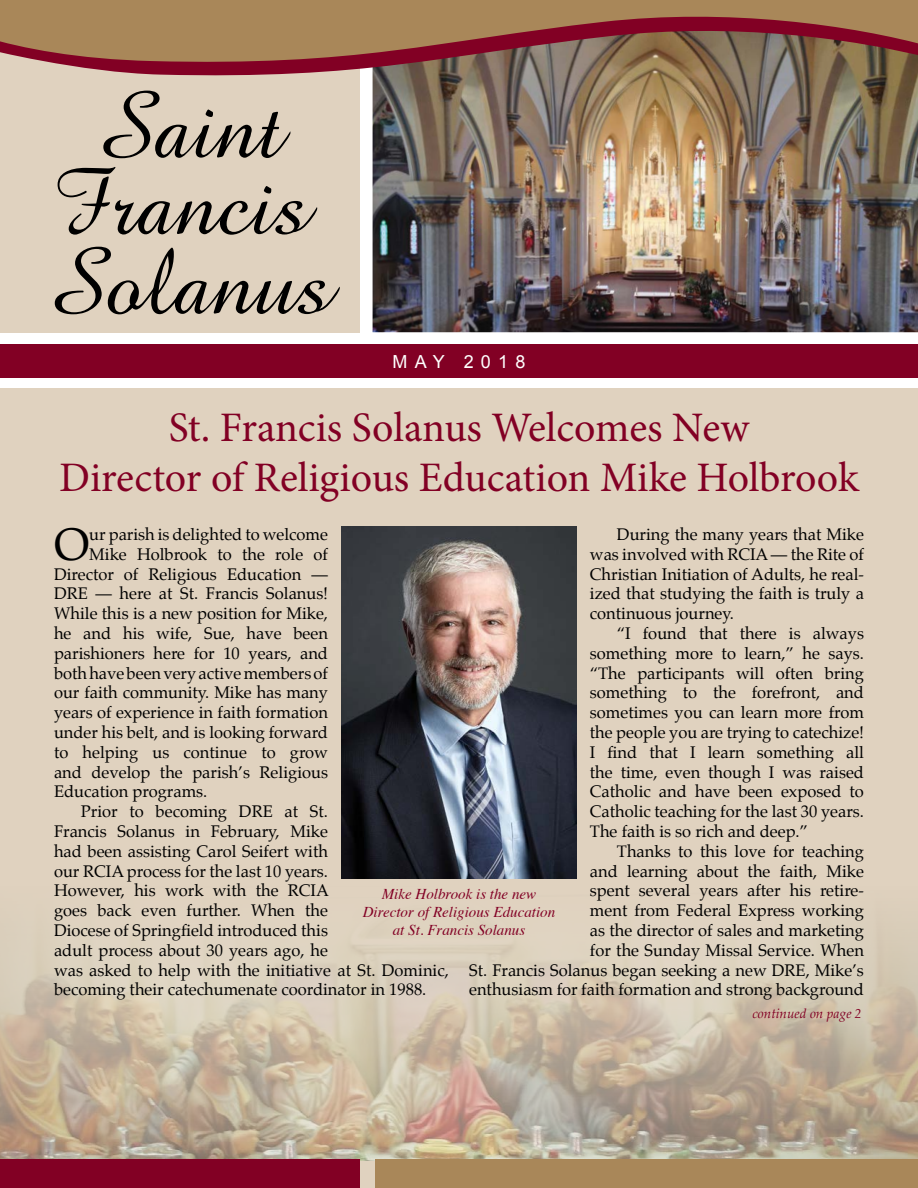
<style>
.page{position:relative;width:918px;height:1188px;background:#fff}
.page>*{position:absolute;margin:0;border:0;box-sizing:border-box;transform-origin:0 0}
.t1{font:96px/156px "Amaze Normal";color:#000;text-align:center}
.t2{font:44.85px "Palatino";color:#000}
.t3{font:42px/50.4px "Minion Pro";letter-spacing:-.005em;color:#820024;text-align:center}
.t4{font:18px "Arial";letter-spacing:.4em;color:#fff}
.t5{font:16.5px/19.8px "Palatino";color:#000;text-align:justify}
.t6{font:italic 15px/18px "Times";color:#820024;text-align:center}
.t7{font:italic 13.5px "Palatino Linotype";color:#820024}
</style>
<div class="page">
<div style="left:0;top:388px;width:918px;height:800px;background:#e0d2bf"></div>
<div style="left:0;top:344px;width:918px;height:34px;background:#820024"></div>
<img style="left:373px;top:80px;width:545px;height:252px">
<div style="left:0;top:0;width:360px;height:332px;background:#e0d2bf"></div>
<svg style="left:73px;top:66px;width:845px;height:14px"></svg>
<svg style="left:0;top:0;width:918px;height:66px;background:#9a6a4f"></svg>
<img style="left:0;top:878px;width:918px;height:282px">
<div style="left:375px;top:1160px;width:543px;height:28px;background:#a98759"></div>
<div style="left:0;top:1160px;width:360px;height:28px;background:#820024"></div>
<img style="left:342px;top:526px;width:234px;height:353px">
<h1 class="t1" style="left:44px;top:46px;width:289px">Saint<br>Solanus</h1>
<h1 class="t1" style="left:50px;top:122px;width:260px">Francis</h1>
<p class="t4" style="left:393px;top:350px;width:134px">MAY 2018</p>
<h3 class="t3" style="left:59px;top:402px;width:801px">St. Francis Solanus Welcomes New<br>Director of Religious Education Mike Holbrook</h3>
<h2 class="t2" style="left:54px;top:507px;width:37px">O</h2>
<p class="t5" style="left:89px;top:524px;width:240px">ur parish is delighted to welcome</p>
<p class="t5" style="left:590px;top:524px;width:276px;text-indent:27px">During the many years that Mike was involved with RCIA — the Rite of Christian Initiation of Adults, he real&shy;ized that studying the faith is truly a continuous journey.</p>
<p class="t5" style="left:590px;top:623px;width:276px;text-indent:27px">“I found that there is always something more to learn,” he says. “The participants will often bring something to the forefront, and sometimes you can learn more from the people you are trying to catechize!<br>I find that I learn something all the time, even though I was raised Catholic and have been exposed to Catholic teaching for the last 30 years.<br>The faith is so rich and deep.”</p>
<p class="t5" style="left:469px;top:841px;width:396px;text-align:right">Thanks to this love for teaching<br>and learning about the faith, Mike<br>spent several years after his retire-<br>ment from Federal Express working<br>as the director of sales and marketing<br>for the Sunday Missal Service. When<br>St. Francis Solanus began seeking a new DRE, Mike’s enthusiasm for faith formation and strong background</p>
<p class="t7" style="left:752px;top:1004px;width:111px">continued on page 2</p>
<p class="t5" style="left:89px;top:544px;width:240px">Mike Holbrook to the role of</p>
<p class="t5" style="left:54px;top:564px;width:276px">Director of Religious Education —</p>
<p class="t5" style="left:54px;top:584px;width:276px">DRE — here at St. Francis Solanus!</p>
<p class="t5" style="left:54px;top:604px;width:276px">While this is a new position for Mike,</p>
<p class="t5" style="left:54px;top:623px;width:276px">he and his wife, Sue, have been</p>
<p class="t5" style="left:54px;top:643px;width:276px">parishioners here for 10 years, and</p>
<p class="t5" style="left:54px;top:663px;width:276px">both have been very active members of</p>
<p class="t5" style="left:54px;top:683px;width:276px">our faith community. Mike has many</p>
<p class="t5" style="left:54px;top:703px;width:276px">years of experience in faith formation</p>
<p class="t5" style="left:54px;top:722px;width:276px">under his belt, and is looking forward</p>
<p class="t5" style="left:54px;top:742px;width:276px">to helping us continue to grow</p>
<p class="t5" style="left:54px;top:762px;width:276px">and develop the parish’s Religious</p>
<p class="t5" style="left:54px;top:782px;width:155px">Education programs.</p>
<p class="t5" style="left:81px;top:802px;width:249px">Prior to becoming DRE at St.</p>
<p class="t5" style="left:54px;top:821px;width:276px">Francis Solanus in February, Mike</p>
<p class="t5" style="left:54px;top:841px;width:276px">had been assisting Carol Seifert with</p>
<p class="t5" style="left:54px;top:861px;width:276px">our RCIA process for the last 10 years.</p>
<p class="t5" style="left:54px;top:881px;width:276px">However, his work with the RCIA</p>
<p class="t5" style="left:54px;top:901px;width:276px">goes back even further. When the</p>
<p class="t5" style="left:54px;top:920px;width:276px">Diocese of Springfield introduced this</p>
<p class="t5" style="left:54px;top:940px;width:276px">adult process about 30 years ago, he</p>
<p class="t5" style="left:54px;top:960px;width:396px">was asked to help with the initiative at St. Dominic,</p>
<p class="t5" style="left:54px;top:980px;width:374px">becoming their catechumenate coordinator in 1988.</p>
<p class="t6" style="left:363px;top:884px;width:194px">Mike Holbrook is the new<br>Director of Religious Education at St. Francis Solanus</p>
</div>
